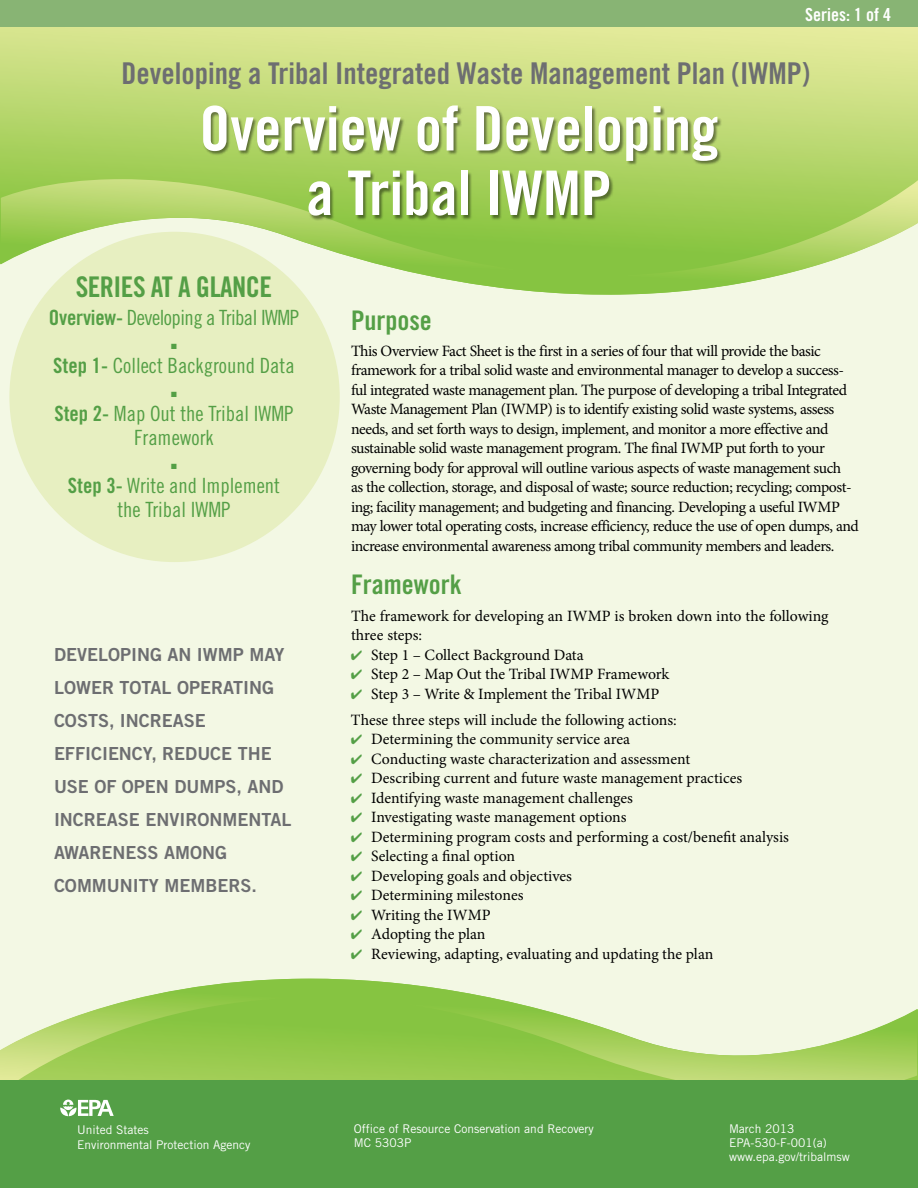
<style>
.page{position:relative;width:918px;height:1188px;background:#fff}
.page>*{position:absolute;margin:0;border:0;box-sizing:border-box;transform-origin:0 0}
.t1{font:61.5px/64.5px "Trade Gothic Bold Cond Twenty";color:#fff;text-align:center}
.t2{font:30px "Trade Gothic Bold Cond Twenty";color:#6d6e71}
.t3{font:28.5px "Trade Gothic Bold Cond Twenty";letter-spacing:-.02em;color:#549f46}
.t4{font:27px "Trade Gothic Bold Cond Twenty";color:#549f46}
.t5{font:21px/24px "Trade Gothic Cond Eighteen";color:#549f46;text-align:center}
.t6{font:21px "Trade Gothic Cond Eighteen";letter-spacing:-.025em;color:#549f46}
.t7{font:18px/33px "Trade Gothic Bold Two";color:#6d6e71}
.t8{font:18px "Trade Gothic Bold Cond Twenty";color:#fff}
.t9{font:15.75px/19.5px "Minion Pro";letter-spacing:-.025em;color:#000}
.t10{font:15.75px/26.2px "Minion Pro";color:#000}
.t11{font:15.75px/19.5px "Minion Pro";letter-spacing:-.005em;color:#000}
.t12{font:12px/14.4px "Trade Gothic";color:#fff}
.t13{font:7.5px "Zapf Dingbats";color:#549f46}
.s1{font-family:"Trade Gothic Bold Cond Twenty"}
.s2{color:#549f46}
</style>
<div class="page">
<div style="left:0;top:157px;width:918px;height:942px;background:#f3f8e4"></div>
<svg style="left:0;top:27px;width:918px;height:238px;background:#c9de80"></svg>
<svg style="left:1px;top:179px;width:917px;height:158px"></svg>
<div style="left:0;top:1075px;width:918px;height:113px;background:#549f46"></div>
<svg style="left:60px;top:1100px;width:54px;height:16px"></svg>
<div style="left:204px;top:106px;width:518px;height:114px;background:#000;opacity:.46"></div>
<svg style="left:0;top:978px;width:917px;height:102px"></svg>
<div style="left:0;top:0;width:918px;height:27px;background:#88b474"></div>
<div style="left:9px;top:232px;width:331px;height:330px;background:#e7efc1;border-radius:50%"></div>
<p class="t8" style="left:805px;top:4px;width:87px">Series: 1 of 4</p>
<h2 class="t2" style="left:121px;top:56px;width:690px">Developing a Tribal Integrated Waste Management Plan (IWMP)</h2>
<h1 class="t1" style="left:199px;top:96px;width:521px">Overview of Developing a Tribal IWMP</h1>
<h3 class="t3" style="left:76px;top:270px;width:195px">SERIES At A Glance</h3>
<h3 class="t6" style="left:49px;top:305px;width:252px"><span class="s1">Overview-</span> Developing a Tribal IWMP</h3>
<p class="t13" style="left:171px;top:342px;width:7px">■</p>
<h3 class="t5" style="left:53px;top:353px;width:243px"><span class="s1">Step 1-</span> Collect Background Data</h3>
<p class="t13" style="left:171px;top:390px;width:7px">■</p>
<h3 class="t5" style="left:54px;top:401px;width:241px"><span class="s1">Step 2-</span> Map Out the Tribal IWMP<br>Framework</h3>
<p class="t13" style="left:171px;top:462px;width:7px">■</p>
<h3 class="t5" style="left:68px;top:473px;width:214px"><span class="s1">Step 3-</span> Write and Implement the Tribal IWMP</h3>
<p class="t7" style="left:54px;top:638px;width:239px">DEVELOPING AN IWMP MAY<br>LOWER TOTAL OPERATING<br>COSTS, INCREASE<br>EFFICIENCY, REDUCE THE<br>USE OF OPEN DUMPS, AND<br>INCREASE ENVIRONM ENTAL<br>AWARENESS AMONG<br>COMM UNITY M EM BERS.</p>
<h3 class="t4" style="left:351px;top:304px;width:82px">Purpose</h3>
<p class="t9" style="left:351px;top:341px;width:509px">This Overview Fact Sheet is the first in a series of four that will provide the basic framework for a tribal solid waste and environmental manager to develop a success&shy;ful integrated waste management plan. The purpose of developing a tribal Integrated Waste Management Plan (IWMP) is to identify existing solid waste systems, assess needs, and set forth ways to design, implement, and monitor a more effective and sustainable solid waste management program. The final IWMP put forth to your governing body for approval will outline various aspects of waste management such<br>as the collection, storage, and disposal of waste; source reduction; recycling; compost&shy;ing; facility management; and budgeting and financing. Developing a useful IWMP may lower total operating costs, increase efficiency, reduce the use of open dumps, and increase environmental awareness among tribal community members and leaders.</p>
<h3 class="t4" style="left:351px;top:568px;width:112px">Framework</h3>
<p class="t11" style="left:351px;top:606px;width:479px">The framework for developing an IWMP is broken down into the following three steps:</p>
<p class="t10" style="left:351px;top:642px;width:234px"><span class="s2">✔</span> Step 1 – Collect Background Data</p>
<p class="t11" style="left:351px;top:664px;width:320px"><span class="s2">✔</span> Step 2 – Map Out the Tribal IWMP Framework</p>
<p class="t10" style="left:351px;top:681px;width:327px"><span class="s2">✔</span> Step 3 – Write &amp; Implement the Tribal IWMP<br>These three steps will include the following actions:</p>
<p class="t10" style="left:351px;top:726px;width:281px"><span class="s2">✔</span> Determining the community service area</p>
<p class="t11" style="left:351px;top:749px;width:341px"><span class="s2">✔</span> Conducting waste characterization and assessment</p>
<p class="t10" style="left:351px;top:765px;width:393px"><span class="s2">✔</span> Describing current and future waste management practices</p>
<p class="t11" style="left:351px;top:788px;width:283px"><span class="s2">✔</span> Identifying waste management challenges</p>
<p class="t11" style="left:351px;top:808px;width:277px"><span class="s2">✔</span> Investigating waste management options</p>
<p class="t10" style="left:351px;top:824px;width:440px"><span class="s2">✔</span> Determining program costs and performing a cost/benefit analysis</p>
<p class="t10" style="left:351px;top:843px;width:166px"><span class="s2">✔</span> Selecting a final option</p>
<p class="t11" style="left:351px;top:866px;width:223px"><span class="s2">✔</span> Developing goals and objectives</p>
<p class="t10" style="left:351px;top:882px;width:174px"><span class="s2">✔</span> Determining milestones</p>
<p class="t10" style="left:351px;top:902px;width:141px"><span class="s2">✔</span> Writing the IWMP</p>
<p class="t11" style="left:351px;top:925px;width:136px"><span class="s2">✔</span> Adopting the plan</p>
<p class="t10" style="left:351px;top:941px;width:364px"><span class="s2">✔</span> Reviewing, adapting, evaluating and updating the plan</p>
<p class="t12" style="left:77px;top:1123px;width:175px">United States<br>Environmental Protection Agency</p>
<p class="t12" style="left:729px;top:1121px;width:122px">March 2013<br>EPA-530-F-001(a) www.epa.gov/tribalmsw</p>
<p class="t12" style="left:354px;top:1121px;width:242px">Office of Resource Conservation and Recovery<br>MC 5303P</p>
</div>
